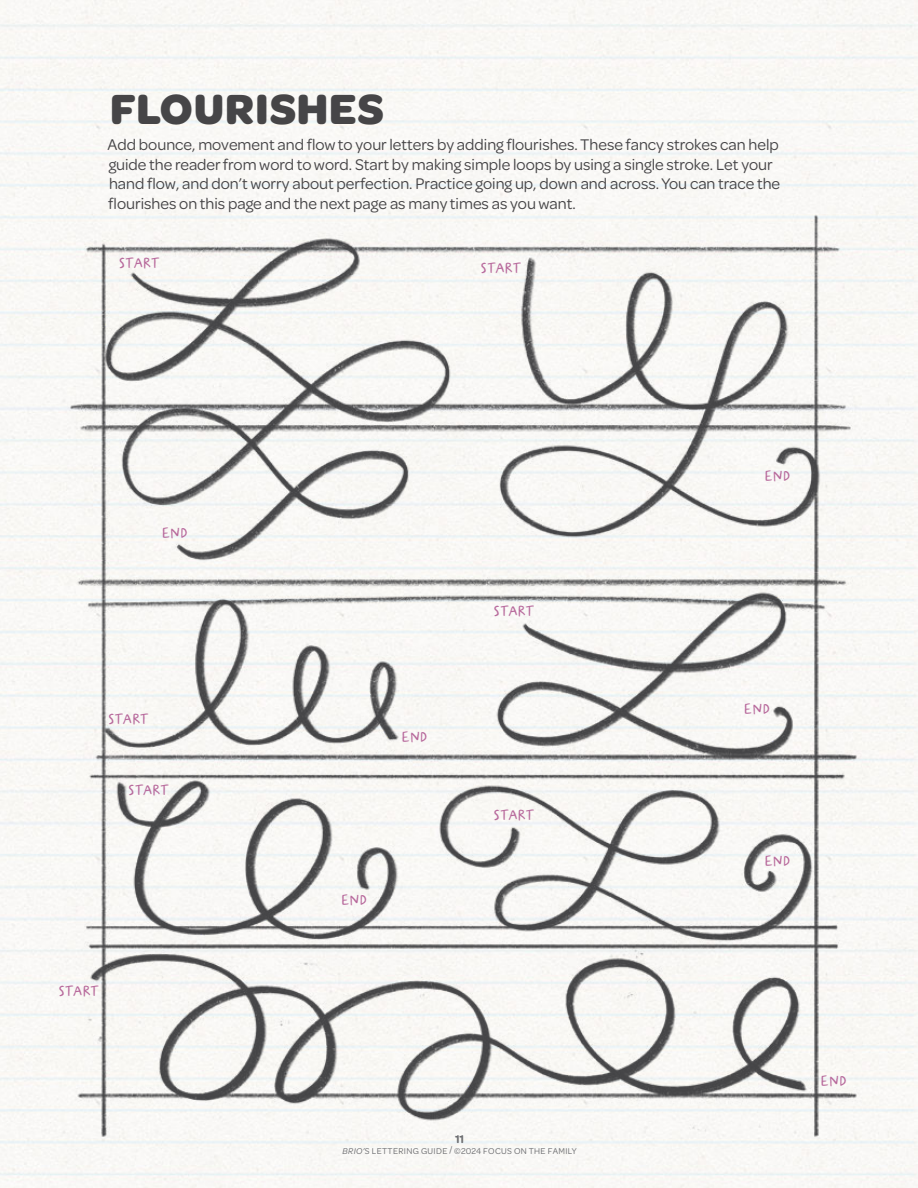
<style>
.page{position:relative;width:918px;height:1188px;background:#fff}
.page>*{position:absolute;margin:0;border:0;box-sizing:border-box;transform-origin:0 0}
.t1{font:700 45px "Omnes";letter-spacing:.02em;color:#464547}
.t2{font:25.5px "Freshly Baked Sans";color:#b7689b}
.t3{font:16.5px/19.5px "Omnes";color:#464547}
.t4{font:600 12px "Omnes";color:#6d6e71}
.t5{font:9px "Omnes";letter-spacing:.04em;color:#6d6e71}
.s1{font-style:italic}
</style>
<div class="page">
<img style="left:15px;top:182px;width:876px;height:1000px">
<h1 class="t1" style="left:110px;top:82px;width:275px">FLOURISHES</h1>
<p class="t3" style="left:108px;top:136px;width:674px">Add bounce, movement and flow to your letters by adding flourishes. These fancy strokes can help guide the reader from word to word. Start by making simple loops by using a single stroke. Let your hand flow, and don’t worry about perfection. Practice going up, down and across. You can trace the flourishes on this page and the next page as many times as you want.</p>
<h2 class="t2" style="left:119px;top:245px;width:42px">START</h2>
<h2 class="t2" style="left:481px;top:249px;width:42px">START</h2>
<h2 class="t2" style="left:162px;top:515px;width:28px">END</h2>
<h2 class="t2" style="left:108px;top:700px;width:42px">START</h2>
<h2 class="t2" style="left:128px;top:772px;width:42px">START</h2>
<h2 class="t2" style="left:58px;top:973px;width:42px">START</h2>
<h2 class="t2" style="left:402px;top:719px;width:28px">END</h2>
<h2 class="t2" style="left:341px;top:881px;width:28px">END</h2>
<h2 class="t2" style="left:494px;top:593px;width:42px">START</h2>
<h2 class="t2" style="left:494px;top:797px;width:42px">START</h2>
<p class="t4" style="left:455px;top:1135px;width:11px">11</p>
<p class="t5" style="left:343px;top:1147px;width:236px"><span class="s1">BRIO’</span>S LETTERING GUIDE / ©2024 FOCUS ON THE FAMILY</p>
<h2 class="t2" style="left:764px;top:457px;width:28px">END</h2>
<h2 class="t2" style="left:744px;top:691px;width:28px">END</h2>
<h2 class="t2" style="left:764px;top:843px;width:28px">END</h2>
<h2 class="t2" style="left:821px;top:1062px;width:28px">END</h2>
</div>
